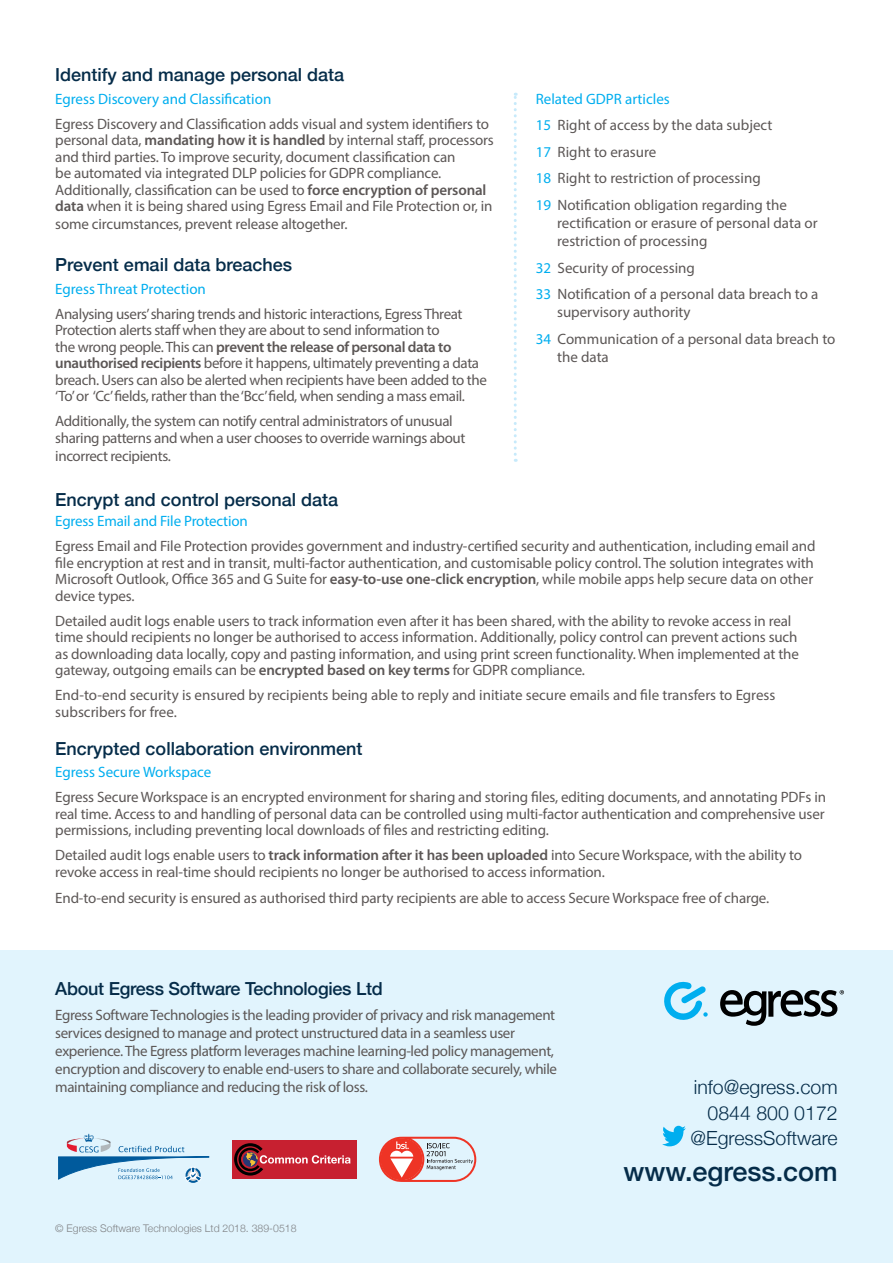
<style>
.page{position:relative;width:893px;height:1263px;background:#fff}
.page>*{position:absolute;margin:0;border:0;box-sizing:border-box;transform-origin:0 0}
.t1{font:500 27px "Helvetica Neue";color:#052c49}
.t2{font:300 19.5px/25.5px "Helvetica Neue";color:#052c49;text-align:right}
.t3{font:500 18px "Helvetica Neue";color:#052c49}
.t4{font:15px/16.5px "Myriad Pro";letter-spacing:-.01em;color:#5c5756}
.t5{font:15px "Myriad Pro";letter-spacing:-.005em;color:#00aeef}
.t6{font:300 10.5px "Helvetica Neue";color:#808285}
.s1{font-weight:600}
.s2{color:#00aeef}
</style>
<div class="page">
<div style="left:0;top:950px;width:893px;height:313px;background:#e1f4fd"></div>
<div style="left:232px;top:1140px;width:125px;height:38px;background:#c72030"></div>
<svg style="left:234px;top:1143px;width:117px;height:32px"></svg>
<svg style="left:59px;top:1134px;width:150px;height:48px"></svg>
<svg style="left:379px;top:1137px;width:97px;height:45px"></svg>
<svg style="left:720px;top:990px;width:124px;height:36px"></svg>
<svg style="left:664px;top:981px;width:44px;height:39px"></svg>
<svg style="left:514px;top:93px;width:3px;height:369px"></svg>
<svg style="left:662px;top:1126px;width:24px;height:20px"></svg>
<p class="t3" style="left:55px;top:60px;width:290px">Identify and manage personal data</p>
<p class="t5" style="left:55px;top:89px;width:218px">Egress Discovery and Classification</p>
<p class="t4" style="left:55px;top:115px;width:440px">Egress Discovery and Classification adds visual and system identifiers to personal data, <span class="s1">mandating how it is handled</span> by internal staff, processors and third parties. To improve security, document classification can<br>be automated via integrated DLP policies for GDPR compliance.<br>Additionally, classification can be used to <span class="s1">force encryption of personal data</span> when it is being shared using Egress Email and File Protection or, in</p>
<p class="t4" style="left:55px;top:216px;width:294px">some circumstances, prevent release altogether.</p>
<p class="t3" style="left:55px;top:250px;width:238px">Prevent email data breaches</p>
<p class="t5" style="left:55px;top:279px;width:152px">Egress Threat Protection</p>
<p class="t4" style="left:55px;top:305px;width:433px">Analysing users’ sharing trends and historic interactions, Egress Threat Protection alerts staff when they are about to send information to<br>the wrong people. This can <span class="s1">prevent the release of personal data to unauthorised recipients</span> before it happens, ultimately preventing a data breach. Users can also be alerted when recipients have been added to the ‘To’ or ‘Cc’ fields, rather than the ‘Bcc’ field, when sending a mass email.</p>
<p class="t4" style="left:55px;top:413px;width:412px">Additionally, the system can notify central administrators of unusual sharing patterns and when a user chooses to override warnings about</p>
<p class="t4" style="left:55px;top:447px;width:117px">incorrect recipients.</p>
<p class="t4" style="left:536px;top:85px;width:253px;line-height:26.5px"><span class="s2">Related GDPR articles<br>15</span> Right of access by the data subject<br><span class="s2">17</span> Right to erasure<br><span class="s2">18</span> Right to restriction of processing<br><span class="s2">19</span> Notification obligation regarding the</p>
<p class="t4" style="left:557px;top:214px;width:262px;line-height:18px">rectification or erasure of personal data or restriction of processing</p>
<p class="t4" style="left:536px;top:254px;width:284px;line-height:26.5px"><span class="s2">32</span> Security of processing<br><span class="s2">33</span> Notification of a personal data breach to a</p>
<p class="t4" style="left:536px;top:298px;width:301px;line-height:26.5px;text-indent:21px">supervisory authority<br><span class="s2">34</span> Communication of a personal data breach to</p>
<p class="t4" style="left:557px;top:348px;width:53px">the data</p>
<p class="t3" style="left:55px;top:485px;width:284px">Encrypt and control personal data</p>
<p class="t5" style="left:55px;top:512px;width:194px">Egress Email and File Protection</p>
<p class="t4" style="left:55px;top:538px;width:762px">Egress Email and File Protection provides government and industry-certified security and authentication, including email and file encryption at rest and in transit, multi-factor authentication, and customisable policy control. The solution integrates with Microsoft Outlook, Office 365 and G Suite for <span class="s1">easy-to-use one-click encryption</span>, while mobile apps help secure data on other device types.</p>
<p class="t4" style="left:55px;top:612px;width:745px">Detailed audit logs enable users to track information even after it has been shared, with the ability to revoke access in real time should recipients no longer be authorised to access information. Additionally, policy control can prevent actions such as downloading data locally, copy and pasting information, and using print screen functionality. When implemented at the gateway, outgoing emails can be <span class="s1">encrypted based on key terms</span> for GDPR compliance.</p>
<p class="t4" style="left:55px;top:687px;width:722px">End-to-end security is ensured by recipients being able to reply and initiate secure emails and file transfers to Egress subscribers for free.</p>
<p class="t3" style="left:55px;top:734px;width:309px">Encrypted collaboration environment</p>
<p class="t5" style="left:55px;top:763px;width:158px">Egress Secure Workspace</p>
<p class="t4" style="left:55px;top:788px;width:772px;text-align:justify">Egress Secure Workspace is an encrypted environment for sharing and storing files, editing documents, and annotating PDFs in real time. Access to and handling of personal data can be controlled using multi-factor authentication and comprehensive user permissions, including preventing local downloads of files and restricting editing.</p>
<p class="t4" style="left:55px;top:846px;width:748px">Detailed audit logs enable users to <span class="s1">track information after it has been uploaded</span> into Secure Workspace, with the ability to revoke access in real-time should recipients no longer be authorised to access information.</p>
<p class="t4" style="left:55px;top:889px;width:715px">End-to-end security is ensured as authorised third party recipients are able to access Secure Workspace free of charge.</p>
<p class="t3" style="left:55px;top:974px;width:329px">About Egress Software Technologies Ltd</p>
<p class="t4" style="left:55px;top:1005px;width:503px;line-height:18px">Egress Software Technologies is the leading provider of privacy and risk management services designed to manage and protect unstructured data in a seamless user experience. The Egress platform leverages machine learning-led policy management, encryption and discovery to enable end-users to share and collaborate securely, while maintaining compliance and reducing the risk of loss.</p>
<p class="t6" style="left:55px;top:1220px;width:243px">© Egress Software Technologies Ltd 2018. 389-0518</p>
<h2 class="t2" style="left:691px;top:1073px;width:149px">info@egress.com<br>0844 800 0172 @EgressSoftware</h2>
<h1 class="t1" style="left:623px;top:1149px;width:216px">www.egress.com</h1>
</div>
